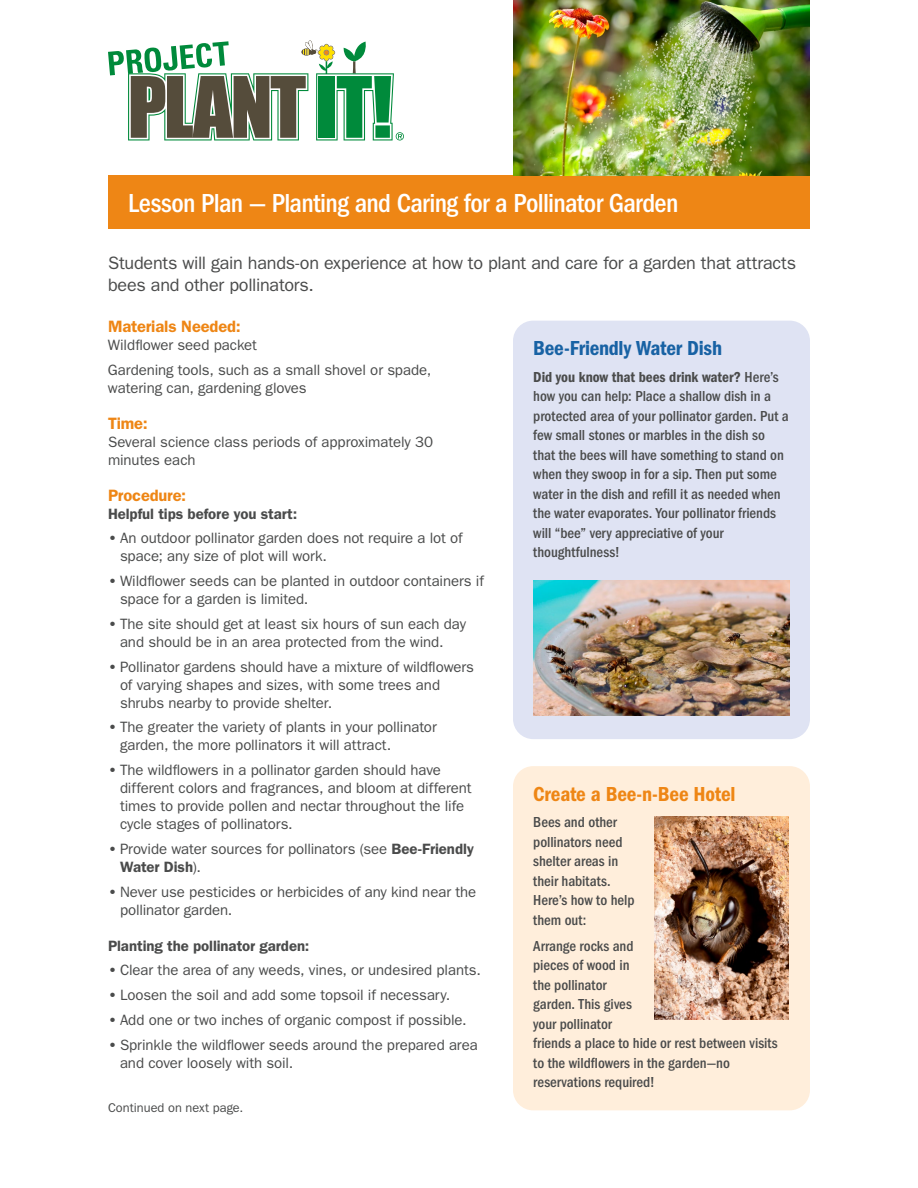
<style>
.page{position:relative;width:918px;height:1188px;background:#fff}
.page>*{position:absolute;margin:0;border:0;box-sizing:border-box;transform-origin:0 0}
.t1{font:500 condensed 27px "ITC Franklin Gothic Std";letter-spacing:-.025em;color:#fff}
.t2{font:21px "ITC Franklin Gothic Std Dm Cd";letter-spacing:-.01em;color:#1862a4}
.t3{font:21px "ITC Franklin Gothic Std Dm Cd";letter-spacing:-.01em;color:#ee8615}
.t4{font:18px/22.5px "ITC Franklin Gothic Std";letter-spacing:-.015em;color:#4a4b4b}
.t5{font:600 16.5px "ITC Franklin Gothic Std";letter-spacing:-.005em;color:#ee8615}
.t6{font:15px/18px "ITC Franklin Gothic Std";letter-spacing:-.005em;color:#4a4b4b}
.t7{font:500 condensed 15px/19.5px "ITC Franklin Gothic Std";color:#4a4b4b}
.t8{font:600 15px "ITC Franklin Gothic Std";letter-spacing:-.005em;color:#4a4b4b}
.t9{font:15px "ITC Franklin Gothic Std Dm Cd";letter-spacing:-.005em;color:#4a4b4b}
.t10{font:12.75px "ITC Franklin Gothic Std";letter-spacing:.005em;color:#4a4b4b}
.s1{font-weight:600}
.s2{font-family:"ITC Franklin Gothic Std";font-weight:500;font-stretch:condensed}
</style>
<div class="page">
<div style="left:108px;top:176px;width:702px;height:54px;background:#ee8615"></div>
<div style="left:513px;top:321px;width:297px;height:418px;background:#dfe3f3;border-radius:20px"></div>
<div style="left:513px;top:766px;width:297px;height:344px;background:#ffeedb;border-radius:20px"></div>
<img style="left:533px;top:580px;width:257px;height:136px">
<img style="left:655px;top:817px;width:134px;height:202px">
<img style="left:513px;top:0;width:297px;height:176px">
<svg style="left:108px;top:41px;width:296px;height:99px"></svg>
<h1 class="t1" style="left:128px;top:188px;width:552px">Lesson Plan — Planting and Caring for a Pollinator Garden</h1>
<p class="t4" style="left:108px;top:252px;width:690px">Students will gain hands-on experience at how to plant and care for a garden that attracts bees and other pollinators.</p>
<p class="t5" style="left:108px;top:317px;width:134px">Materials Needed:</p>
<p class="t6" style="left:108px;top:333px;width:325px;line-height:24.8px">Wildflower seed packet<br>Gardening tools, such as a small shovel or spade,</p>
<p class="t6" style="left:108px;top:379px;width:200px">watering can, gardening gloves</p>
<p class="t5" style="left:108px;top:413px;width:41px">Time:</p>
<p class="t6" style="left:108px;top:433px;width:327px">Several science class periods of approximately 30 minutes each</p>
<p class="t5" style="left:108px;top:485px;width:80px">Procedure:</p>
<p class="t8" style="left:108px;top:505px;width:191px">Helpful tips before you start:</p>
<p class="t6" style="left:120px;top:529px;width:344px;text-indent:-12px"><span class="s1">•</span> An outdoor pollinator garden does not require a lot of space; any size of plot will work.</p>
<p class="t6" style="left:120px;top:572px;width:365px;text-indent:-12px"><span class="s1">•</span> Wildflower seeds can be planted in outdoor containers if space for a garden is limited.</p>
<p class="t6" style="left:120px;top:615px;width:347px;text-indent:-12px"><span class="s1">•</span> The site should get at least six hours of sun each day and should be in an area protected from the wind.</p>
<p class="t6" style="left:120px;top:658px;width:356px;text-indent:-12px"><span class="s1">•</span> Pollinator gardens should have a mixture of wildflowers of varying shapes and sizes, with some trees and shrubs nearby to provide shelter.</p>
<p class="t6" style="left:120px;top:718px;width:318px;text-indent:-12px"><span class="s1">•</span> The greater the variety of plants in your pollinator garden, the more pollinators it will attract.</p>
<p class="t6" style="left:120px;top:761px;width:353px;text-indent:-12px"><span class="s1">•</span> The wildflowers in a pollinator garden should have different colors and fragrances, and bloom at different times to provide pollen and nectar throughout the life cycle stages of pollinators.</p>
<p class="t6" style="left:120px;top:840px;width:356px;text-indent:-12px"><span class="s1">•</span> Provide water sources for pollinators (see <span class="s1">Bee-Friendly<br>Water Dish</span>).</p>
<p class="t6" style="left:120px;top:883px;width:358px;text-indent:-12px"><span class="s1">•</span> Never use pesticides or herbicides of any kind near the pollinator garden.</p>
<p class="t8" style="left:108px;top:937px;width:203px">Planting the pollinator garden:</p>
<p class="t6" style="left:108px;top:961px;width:374px"><span class="s1">•</span> Clear the area of any weeds, vines, or undesired plants.</p>
<p class="t6" style="left:108px;top:986px;width:344px"><span class="s1">•</span> Loosen the soil and add some topsoil if necessary.</p>
<p class="t6" style="left:108px;top:1011px;width:360px"><span class="s1">•</span> Add one or two inches of organic compost if possible.</p>
<p class="t6" style="left:120px;top:1036px;width:359px;text-indent:-12px"><span class="s1">•</span> Sprinkle the wildflower seeds around the prepared area and cover loosely with soil.</p>
<p class="t10" style="left:108px;top:1101px;width:137px">Continued on next page.</p>
<h2 class="t2" style="left:533px;top:336px;width:190px">Bee-Friendly Water Dish</h2>
<p class="t9" style="left:533px;top:368px;width:247px">Did you know that bees drink water? <span class="s2">Here’s</span></p>
<p class="t7" style="left:533px;top:386px;width:257px">how you can help: Place a shallow dish in a protected area of your pollinator garden. Put a few small stones or marbles in the dish so that the bees will have something to stand on when they swoop in for a sip. Then put some water in the dish and refill it as needed when the water evaporates. Your pollinator friends will “bee” very appreciative of your thoughtfulness!</p>
<h2 class="t3" style="left:533px;top:782px;width:204px">Create a Bee-n-Bee Hotel</h2>
<p class="t7" style="left:533px;top:812px;width:103px">Bees and other pollinators need shelter areas in their habitats.<br>Here’s how to help them out:</p>
<p class="t7" style="left:533px;top:936px;width:246px">Arrange rocks and<br>pieces of wood in<br>the pollinator<br>garden. This gives<br>your pollinator<br>friends a place to hide or rest between visits to the wildflowers in the garden—no reservations required!</p>
</div>
